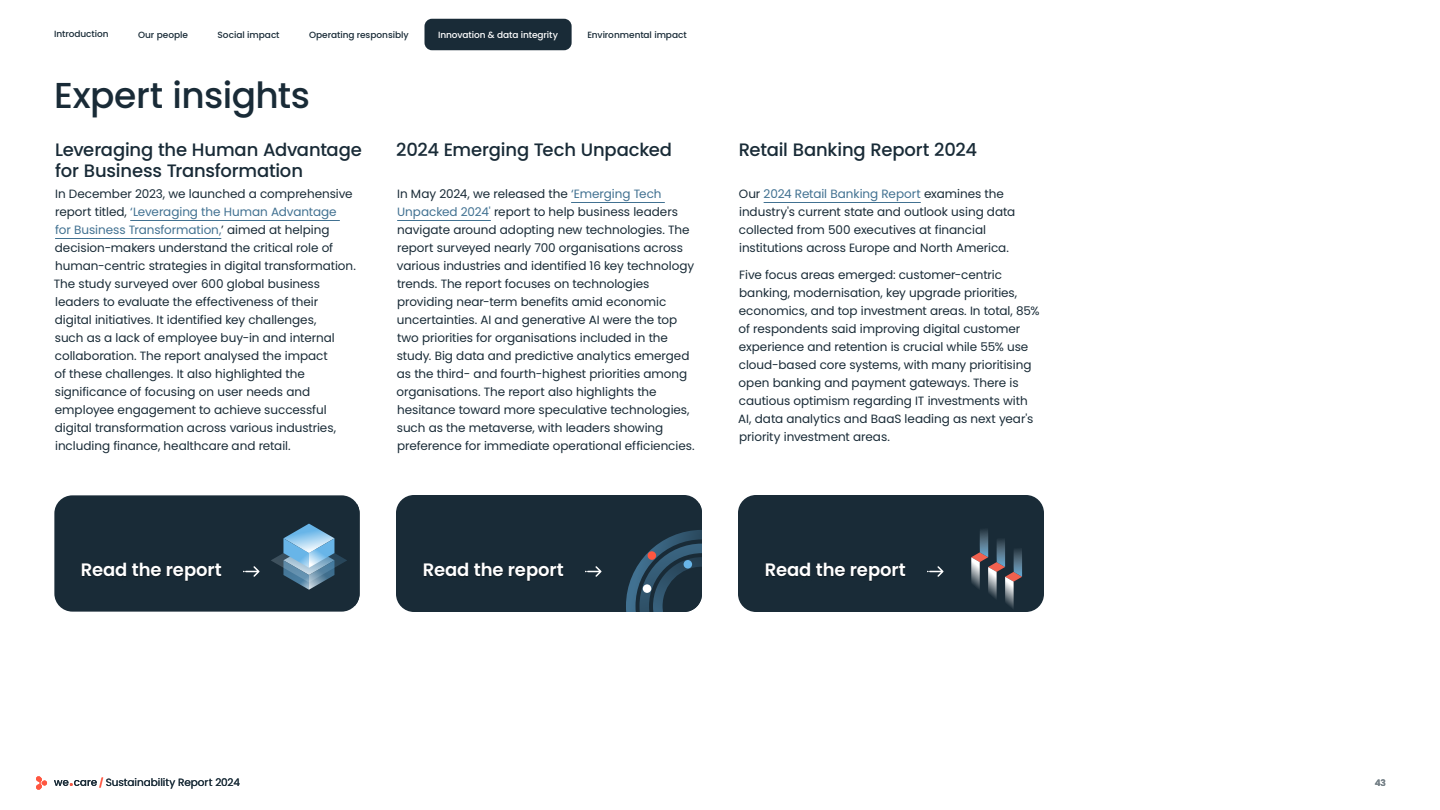
<style>
.page{position:relative;width:1440px;height:810px;background:#fff}
.page>*{position:absolute;margin:0;border:0;box-sizing:border-box;transform-origin:0 0}
.t1{font:500 36px "Dava Sans";letter-spacing:-.015em;color:#192b37}
.t2{font:500 18px "Dava Sans";letter-spacing:-.01em;color:#192b37}
.t3{font:700 18px "Dava Sans";letter-spacing:-.005em;color:#fff}
.t4{font:12px/18px "Dava Sans";letter-spacing:-.005em;color:#192b37}
.t5{font:10.5px "Dava Sans";letter-spacing:-.005em;color:#192b37}
.t6{font:500 9px "Dava Sans";letter-spacing:-.005em;color:#192b37}
.t7{font:500 9px "Dava Sans";letter-spacing:-.005em;color:#fff}
.t8{font:700 9px "Dava Sans";color:#758087}
.t9{font:700 9px "Dava Sans";color:#ff5640}
.s1{color:#417191}
</style>
<div class="page">
<svg style="left:36px;top:776px;width:11px;height:14px"></svg>
<svg style="left:54px;top:780px;width:43px;height:6px"></svg>
<div style="left:424px;top:19px;width:148px;height:31px;background:#192b37;border-radius:8px"></div>
<hr style="left:130px;top:220px;width:210px;height:1px;background:#417191">
<hr style="left:55px;top:238px;width:166px;height:1px;background:#417191">
<hr style="left:571px;top:202px;width:94px;height:1px;background:#417191">
<hr style="left:397px;top:220px;width:94px;height:1px;background:#417191">
<hr style="left:764px;top:202px;width:157px;height:1px;background:#417191">
<div style="left:396px;top:495px;width:306px;height:117px;background:#192b37;border-radius:18px"></div>
<div style="left:594px;top:504px;width:108px;height:108px;background:#192b37"></div>
<svg style="left:626px;top:530px;width:76px;height:82px"></svg>
<div style="left:648px;top:551px;width:8px;height:9px;background:#ff5640;border-radius:50%"></div>
<div style="left:643px;top:584px;width:8px;height:9px;background:#fff;border-radius:50%"></div>
<div style="left:684px;top:560px;width:8px;height:9px;background:#68b5e8;border-radius:50%"></div>
<div style="left:423px;top:561px;width:141px;height:21px;background:#000;opacity:.5"></div>
<svg style="left:585px;top:566px;width:17px;height:11px"></svg>
<div style="left:54px;top:495px;width:306px;height:117px;background:#192b37;border-radius:18px"></div>
<div style="left:258px;top:504px;width:102px;height:102px;background:#192b37"></div>
<svg style="left:271px;top:524px;width:76px;height:66px"></svg>
<div style="left:81px;top:561px;width:141px;height:21px;background:#000;opacity:.5"></div>
<svg style="left:243px;top:566px;width:17px;height:11px"></svg>
<div style="left:738px;top:495px;width:306px;height:117px;background:#192b37;border-radius:18px"></div>
<div style="left:765px;top:561px;width:141px;height:21px;background:#000;opacity:.5"></div>
<svg style="left:927px;top:566px;width:17px;height:11px"></svg>
<svg style="left:971px;top:530px;width:51px;height:78px"></svg>
<p class="t6" style="left:54px;top:29px;width:56px">Introduction</p>
<p class="t6" style="left:138px;top:29px;width:52px">Our people</p>
<p class="t6" style="left:218px;top:29px;width:64px">Social impact</p>
<p class="t6" style="left:309px;top:29px;width:101px">Operating responsibly</p>
<p class="t7" style="left:438px;top:29px;width:121px">Innovation &amp; data integrity</p>
<p class="t6" style="left:587px;top:29px;width:101px">Environmental impact</p>
<h1 class="t1" style="left:54px;top:73px;width:257px">Expert insights</h1>
<h2 class="t2" style="left:55px;top:138px;width:308px">Leveraging the Human Advantage</h2>
<h2 class="t2" style="left:396px;top:138px;width:277px">2024 Emerging Tech Unpacked</h2>
<h2 class="t2" style="left:55px;top:159px;width:249px">for Business Transformation</h2>
<h2 class="t2" style="left:739px;top:138px;width:240px">Retail Banking Report 2024</h2>
<p class="t4" style="left:54px;top:185px;width:303px">In December 2023, we launched a comprehensive report titled, <span class="s1">‘Leveraging the Human Advantage<br>for Business Transformation,</span>’ aimed at helping decision-makers understand the critical role of human-centric strategies in digital transformation.<br>The study surveyed over 600 global business leaders to evaluate the effectiveness of their digital initiatives. It identified key challenges,<br>such as a lack of employee buy-in and internal collaboration. The report analysed the impact<br>of these challenges. It also highlighted the significance of focusing on user needs and employee engagement to achieve successful digital transformation across various industries, including finance, healthcare and retail.</p>
<p class="t4" style="left:397px;top:185px;width:300px">In May 2024, we released the <span class="s1">‘Emerging Tech Unpacked 2024'</span> report to help business leaders navigate around adopting new technologies. The report surveyed nearly 700 organisations across various industries and identified 16 key technology trends. The report focuses on technologies providing near-term benefits amid economic uncertainties. AI and generative AI were the top two priorities for organisations included in the study. Big data and predictive analytics emerged as the third- and fourth-highest priorities among organisations. The report also highlights the hesitance toward more speculative technologies, such as the metaverse, with leaders showing preference for immediate operational efficiencies.</p>
<p class="t4" style="left:739px;top:185px;width:278px">Our <span class="s1">2024 Retail Banking Report</span> examines the industry's current state and outlook using data collected from 500 executives at financial institutions across Europe and North America.</p>
<p class="t4" style="left:738px;top:266px;width:303px">Five focus areas emerged: customer-centric banking, modernisation, key upgrade priorities, economics, and top investment areas. In total, 85% of respondents said improving digital customer experience and retention is crucial while 55% use cloud-based core systems, with many prioritising open banking and payment gateways. There is cautious optimism regarding IT investments with AI, data analytics and BaaS leading as next year's priority investment areas.</p>
<h2 class="t3" style="left:81px;top:558px;width:143px">Read the report</h2>
<h2 class="t3" style="left:423px;top:558px;width:143px">Read the report</h2>
<h2 class="t3" style="left:765px;top:558px;width:143px">Read the report</h2>
<p class="t9" style="left:99px;top:777px;width:6px">/</p>
<p class="t5" style="left:106px;top:776px;width:136px">Sustainability Report 2024</p>
<p class="t8" style="left:1375px;top:777px;width:13px">43</p>
</div>
